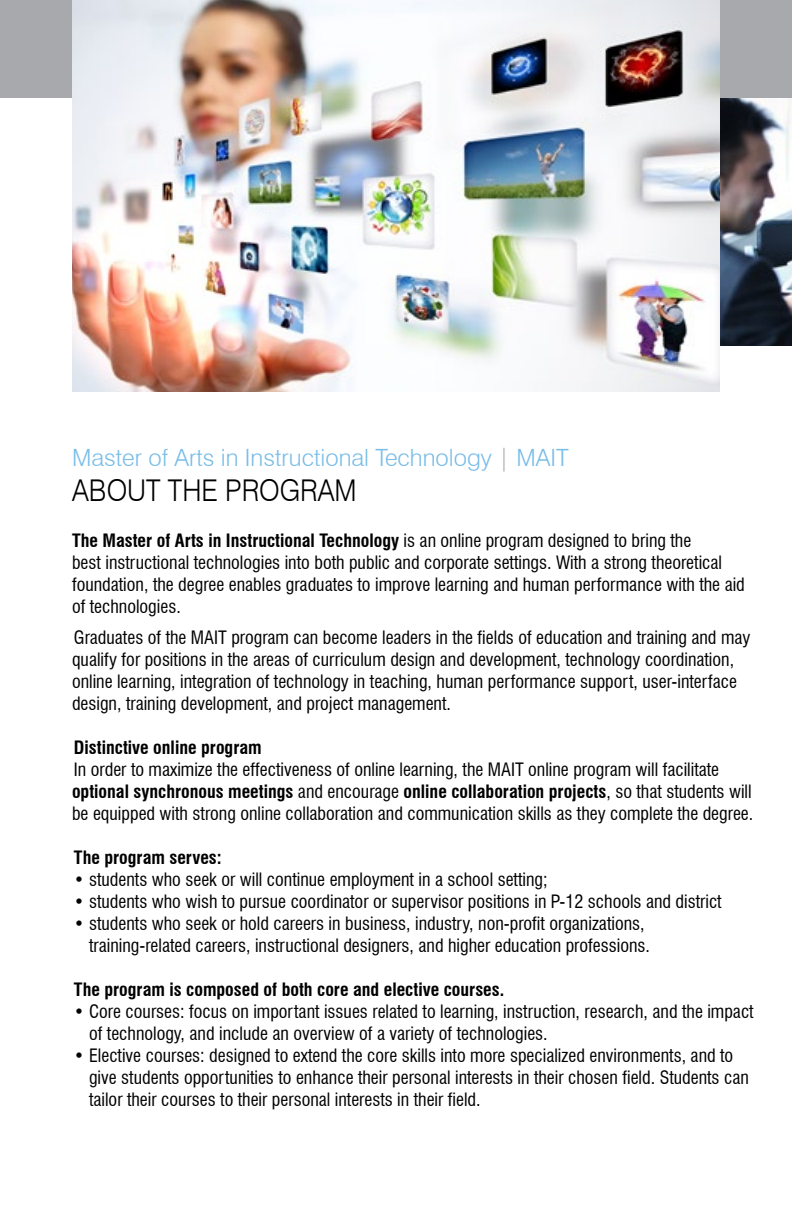
<style>
.page{position:relative;width:792px;height:1224px;background:#fff}
.page>*{position:absolute;margin:0;border:0;box-sizing:border-box;transform-origin:0 0}
.t1{font:300 30px "Swiss 721 BT";color:#000;scale:.91 1}
.t2{font:300 23.8px "Swiss 721 BT";color:#79bde8}
.t3{font:condensed 18px/22px "Swiss 721 BT";color:#000}
.t4{font:700 condensed 18px "Swiss 721 BT";color:#000}
.s1{color:#a7a9ac}
.s2{font-weight:700}
</style>
<div class="page">
<img style="left:720px;top:98px;width:72px;height:247px">
<div style="left:0;top:0;width:792px;height:98px;background:#a7a9ac"></div>
<img style="left:72px;top:0;width:648px;height:392px">
<h2 class="t2" style="left:72px;top:443px;width:498px">Master of Arts in Instructional Technology <span class="s1">|</span> MAIT</h2>
<h1 class="t1" style="left:72px;top:472px;width:315px">ABOUT THE PROGRAM</h1>
<p class="t3" style="left:72px;top:529px;width:674px"><span class="s2">The Master of Arts in Instructional Technology</span> is an online program designed to bring the<br>best instructional technologies into both public and corporate settings. With a strong theoretical foundation, the degree enables graduates to improve learning and human performance with the aid of technologies.</p>
<p class="t3" style="left:72px;top:626px;width:680px">Graduates of the MAIT program can become leaders in the fields of education and training and may qualify for positions in the areas of curriculum design and development, technology coordination, online learning, integration of technology in teaching, human performance support, user-interface design, training development, and project management.</p>
<p class="t4" style="left:74px;top:736px;width:189px">Distinctive online program</p>
<p class="t3" style="left:72px;top:758px;width:683px">In order to maximize the effectiveness of online learning, the MAIT online program will facilitate <span class="s2">optional synchronous meetings</span> and encourage <span class="s2">online collaboration projects</span>, so that students will be equipped with strong online collaboration and communication skills as they complete the degree.</p>
<p class="t4" style="left:74px;top:846px;width:149px">The program serves:</p>
<p class="t3" style="left:74px;top:868px;width:475px">• students who seek or will continue employment in a school setting;</p>
<p class="t3" style="left:74px;top:890px;width:649px">• students who wish to pursue coordinator or supervisor positions in P-12 schools and district</p>
<p class="t3" style="left:74px;top:912px;width:578px;text-align:right">• students who seek or hold careers in business, industry, non-profit organizations, training-related careers, instructional designers, and higher education professions.</p>
<p class="t4" style="left:74px;top:978px;width:432px">The program is composed of both core and elective courses.</p>
<p class="t3" style="left:89px;top:1000px;width:666px;text-indent:-15px">• Core courses: focus on important issues related to learning, instruction, research, and the impact of technology, and include an overview of a variety of technologies.</p>
<p class="t3" style="left:89px;top:1044px;width:661px;text-indent:-15px">• Elective courses: designed to extend the core skills into more specialized environments, and to give students opportunities to enhance their personal interests in their chosen field. Students can tailor their courses to their personal interests in their field.</p>
</div>
